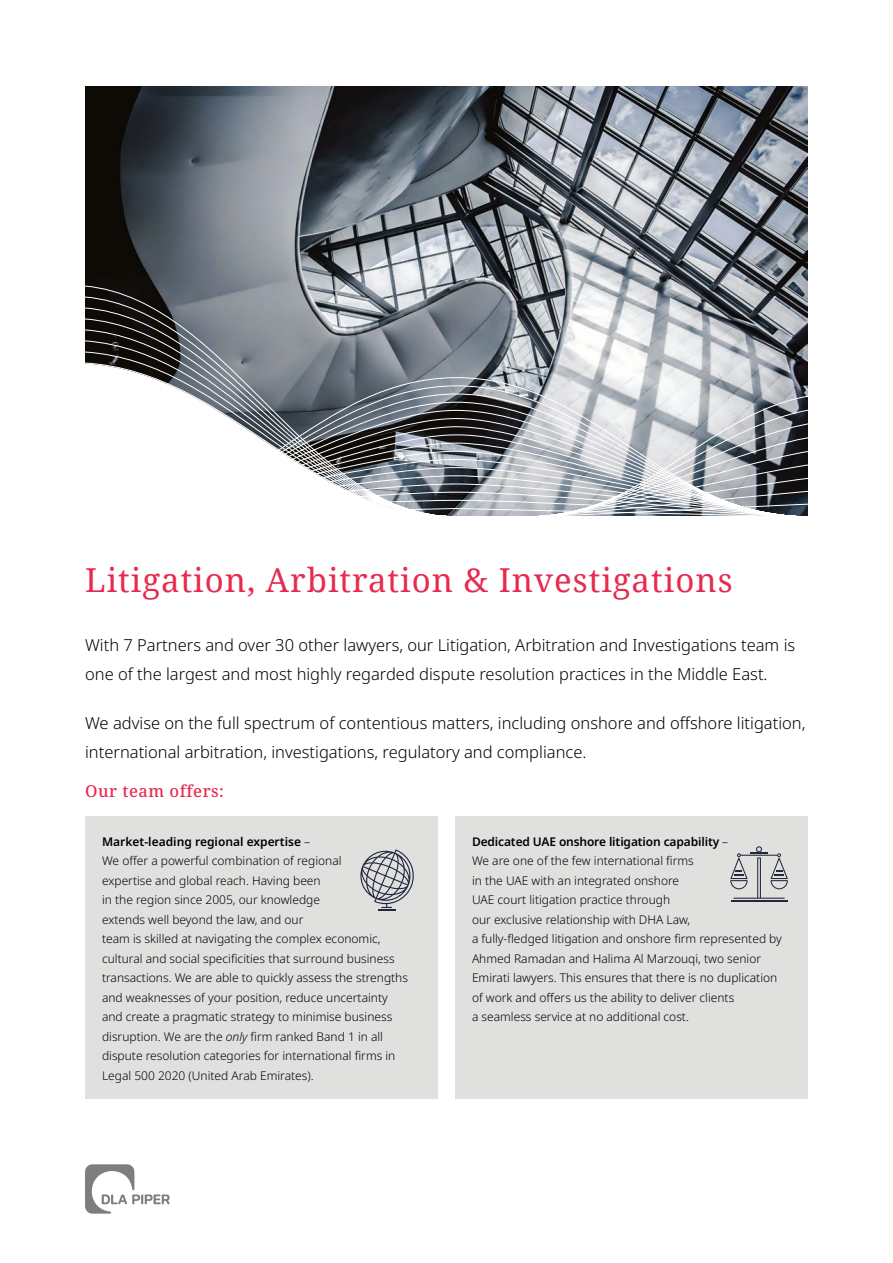
<style>
.page{position:relative;width:893px;height:1263px;background:#fff}
.page>*{position:absolute;margin:0;border:0;box-sizing:border-box;transform-origin:0 0}
.t1{font:33px "Noto Serif";letter-spacing:.03em;color:#e72a4f}
.t2{font:300 16.5px/29.2px "Noto Sans";color:#000}
.t3{font:500 16.5px "Noto Serif";letter-spacing:.03em;color:#e72a4f}
.t4{font:300 12px/19.5px "Noto Sans";color:#000}
.s1{font-weight:600}
.s2{font-style:italic}
</style>
<div class="page">
<img style="left:85px;top:86px;width:723px;height:307px">
<div style="left:85px;top:816px;width:353px;height:283px;background:#e0e0df"></div>
<div style="left:455px;top:816px;width:353px;height:283px;background:#e0e0df"></div>
<svg style="left:360px;top:849px;width:54px;height:62px"></svg>
<hr style="left:731px;top:900px;width:56px;height:1px;background:#22273e">
<svg style="left:730px;top:846px;width:58px;height:53px"></svg>
<svg style="left:805px;top:393px;width:3px;height:123px"></svg>
<svg style="left:85px;top:285px;width:372px;height:108px"></svg>
<svg style="left:109px;top:377px;width:696px;height:139px"></svg>
<svg style="left:85px;top:1164px;width:85px;height:50px"></svg>
<h1 class="t1" style="left:85px;top:557px;width:649px">Litigation, Arbitration &amp; Investigations</h1>
<h2 class="t2" style="left:85px;top:630px;width:712px">With 7 Partners and over 30 other lawyers, our Litigation, Arbitration and Investigations team is one of the largest and most highly regarded dispute resolution practices in the Middle East.</h2>
<h2 class="t2" style="left:85px;top:708px;width:722px">We advise on the full spectrum of contentious matters, including onshore and offshore litigation, international arbitration, investigations, regulatory and compliance.</h2>
<h2 class="t3" style="left:85px;top:779px;width:140px">Our team offers:</h2>
<p class="t4" style="left:102px;top:832px;width:307px"><span class="s1">Market-leading regional expertise</span> –<br>We offer a powerful combination of regional<br>expertise and global reach. Having been<br>in the region since 2005, our knowledge<br>extends well beyond the law, and our<br>team is skilled at navigating the complex economic, cultural and social specificities that surround business transactions. We are able to quickly assess the strengths and weaknesses of your position, reduce uncertainty and create a pragmatic strategy to minimise business disruption. We are the <span class="s2">only</span> firm ranked Band 1 in all dispute resolution categories for international firms in Legal 500 2020 (United Arab Emirates).</p>
<p class="t4" style="left:472px;top:832px;width:311px"><span class="s1">Dedicated UAE onshore litigation capability</span> –<br>We are one of the few international firms<br>in the UAE with an integrated onshore<br>UAE court litigation practice through<br>our exclusive relationship with DHA Law,<br>a fully-fledged litigation and onshore firm represented by Ahmed Ramadan and Halima Al Marzouqi, two senior Emirati lawyers. This ensures that there is no duplication of work and offers us the ability to deliver clients<br>a seamless service at no additional cost.</p>
</div>
